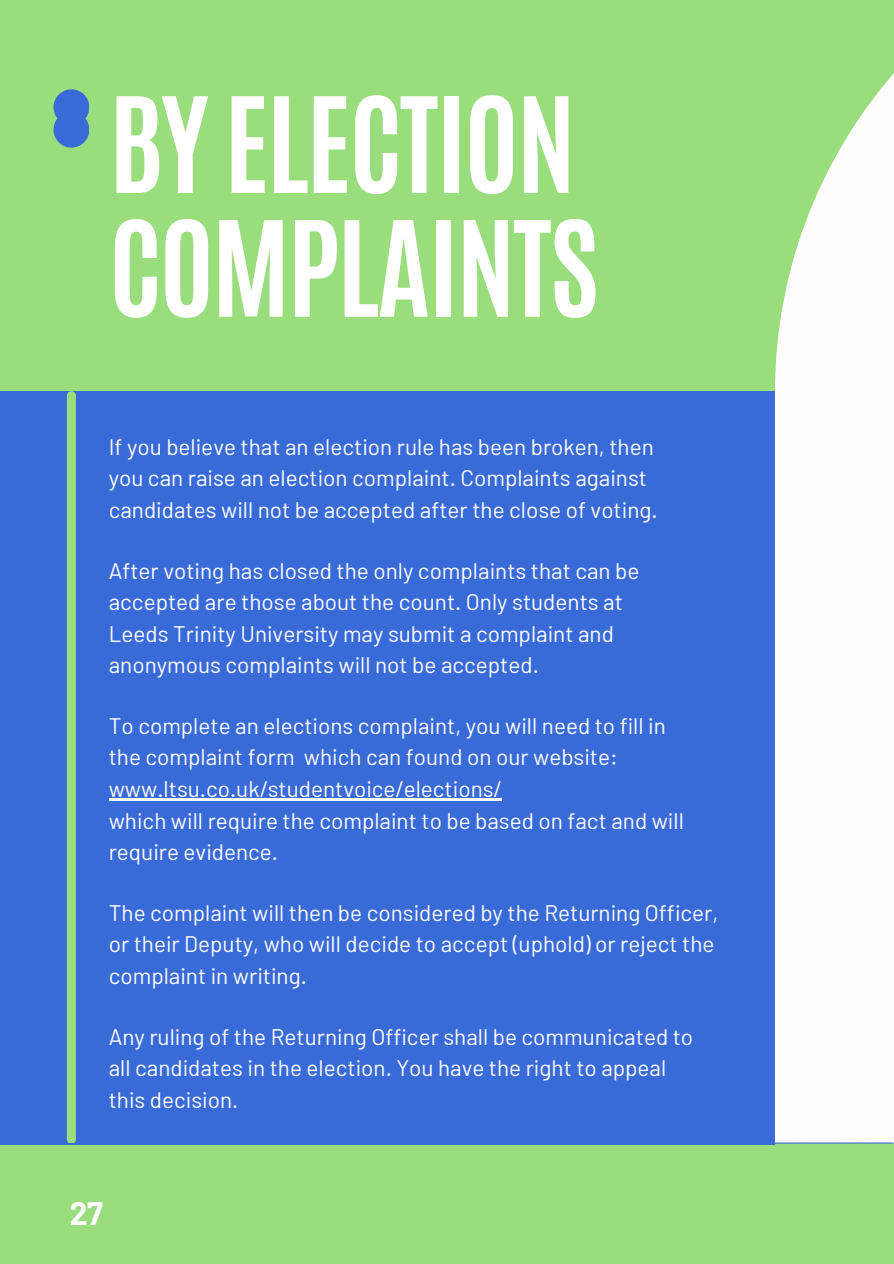
<style>
.page{position:relative;width:894px;height:1264px;background:#fff}
.page>*{position:absolute;margin:0;border:0;box-sizing:border-box;transform-origin:0 0}
.t1{font:700 112.5px/123.8px "Antonio";letter-spacing:-.02em;color:#fff}
.t2{font:700 31.65px "Barlow";color:#fffdfd}
.t3{font:22.5px/31.5px "Barlow";color:#fffdfd}
</style>
<div class="page">
<div style="left:0;top:0;width:893px;height:1263px;background:#99dd7d"></div>
<div style="left:0;top:391px;width:774px;height:753px;background:#396bd8"></div>
<div style="left:67px;top:395px;width:9px;height:744px;background:#99dd7d"></div>
<div style="left:53px;top:89px;width:36px;height:36px;background:#396bd8;border-radius:50%"></div>
<div style="left:53px;top:112px;width:36px;height:36px;background:#396bd8;border-radius:50%"></div>
<hr style="left:109px;top:798px;width:392px;height:2px;background:#fffdfd">
<div style="left:774px;top:390px;width:119px;height:752px;background:#fffdfd"></div>
<svg style="left:67px;top:1141px;width:826px;height:3px"></svg>
<svg style="left:774px;top:74px;width:119px;height:319px;fill:#fffdfd"></svg>
<p class="t1" style="left:109px;top:83px;width:491px">BY ELECTION<br>COMPLAINTS</p>
<h1 class="t3" style="left:109px;top:430px;width:546px">If you believe that an election rule has been broken, then</h1>
<p class="t3" style="left:109px;top:461px;width:550px">you can raise an election complaint. Complaints against candidates will not be accepted after the close of voting.</p>
<p class="t3" style="left:109px;top:554px;width:532px">After voting has closed the only complaints that can be</p>
<p class="t3" style="left:109px;top:585px;width:515px">accepted are those about the count. Only students at</p>
<p class="t3" style="left:109px;top:617px;width:506px">Leeds Trinity University may submit a complaint and</p>
<p class="t3" style="left:109px;top:648px;width:431px">anonymous complaints will not be accepted.</p>
<p class="t3" style="left:109px;top:709px;width:558px">To complete an elections complaint, you will need to fill in</p>
<p class="t3" style="left:109px;top:740px;width:510px">the complaint form which can found on our website:</p>
<p class="t3" style="left:109px;top:772px;width:394px">www.ltsu.co.uk/studentvoice/elections/</p>
<p class="t3" style="left:109px;top:803px;width:576px">which will require the complaint to be based on fact and will require evidence.</p>
<p class="t3" style="left:109px;top:896px;width:611px">The complaint will then be considered by the Returning Officer, or their Deputy, who will decide to accept (uphold) or reject the complaint in writing.</p>
<p class="t3" style="left:109px;top:1019px;width:585px">Any ruling of the Returning Officer shall be communicated to</p>
<p class="t3" style="left:109px;top:1051px;width:559px">all candidates in the election. You have the right to appeal</p>
<p class="t3" style="left:109px;top:1082px;width:131px">this decision.</p>
<p class="t2" style="left:70px;top:1193px;width:34px">27</p>
</div>
